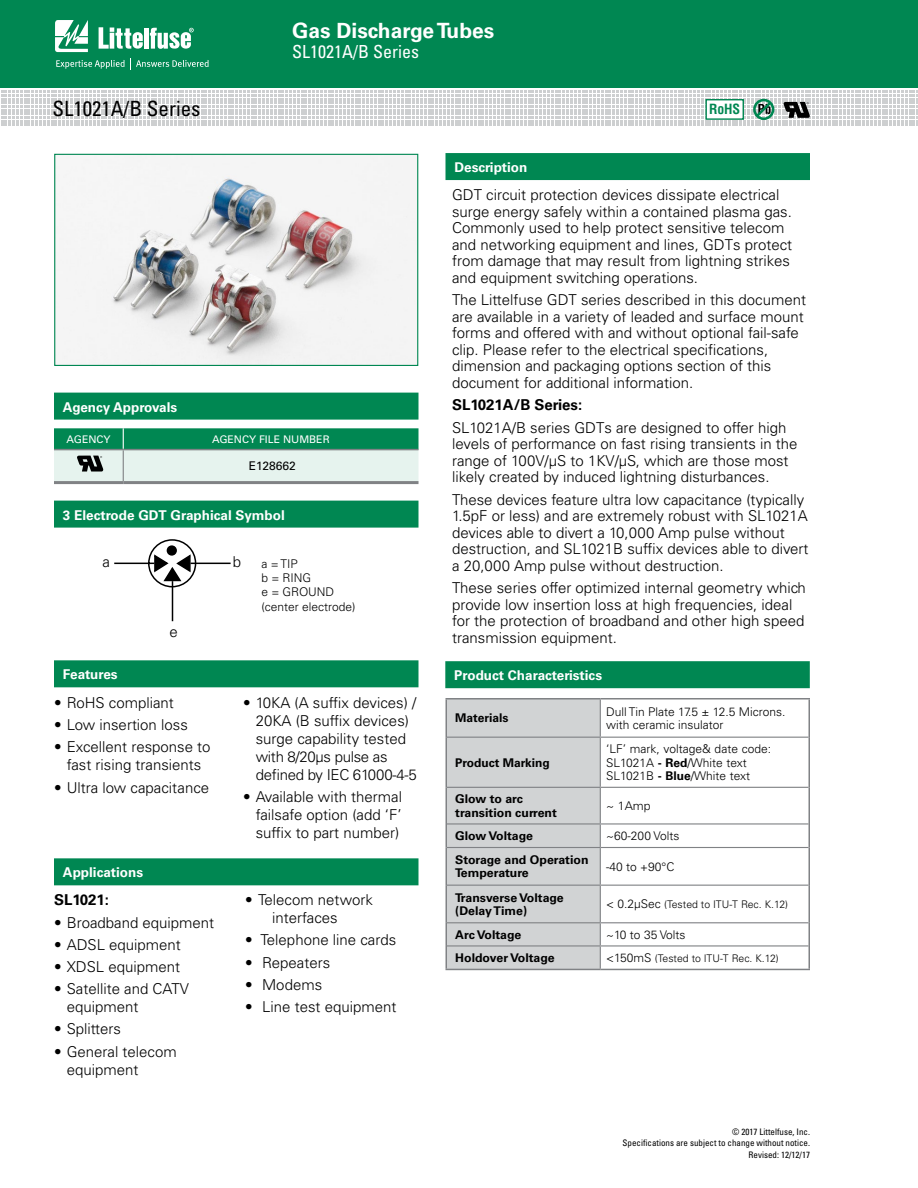
<style>
.page{position:relative;width:918px;height:1188px;background:#fff}
.page>*{position:absolute;margin:0;border:0;box-sizing:border-box;transform-origin:0 0}
.t1{font:700 21px "Univers LT Std";color:#fff}
.t2{font:condensed 21px "Univers LT Std";color:#000}
.t3{font:condensed 18px "Univers LT Std";color:#fff}
.t4{font:300 15px/16.5px "Univers LT Std";color:#000}
.t5{font:700 15px "Univers LT Std";color:#000}
.t6{font:700 condensed 13.65px "Helvetica LT Std";color:#008752}
.t7{font:700 13.5px "Univers LT Std";color:#fff}
.t8{font:300 12px/14.4px "Univers LT Std";color:#000}
.t9{font:700 12px/13.5px "Univers LT Std";color:#000}
.t10{font:12px "Univers LT Std";color:#000}
.t11{font:300 10.5px "Univers LT Std";color:#000}
.t12{font:10.5px "Univers LT Std";color:#fff}
.t13{font:condensed 9px/10.8px "Univers LT Std";color:#000;text-align:right}
.s1{font-weight:700}
.s2{font-size:12px}
</style>
<div class="page">
<div style="left:0;top:0;width:918px;height:88px;background:#008752"></div>
<svg style="left:55px;top:20px;width:33px;height:32px"></svg>
<hr style="left:144px;top:28px;width:4px;height:21px;background:#fff">
<svg style="left:150px;top:28px;width:44px;height:21px"></svg>
<svg style="left:99px;top:27px;width:44px;height:22px"></svg>
<svg style="left:56px;top:58px;width:153px;height:11px"></svg>
<img style="left:56px;top:156px;width:360px;height:208px">
<div style="left:54px;top:154px;width:364px;height:212px;border:1px solid #008752"></div>
<div style="left:446px;top:153px;width:364px;height:27px;background:#008752"></div>
<div style="left:54px;top:660px;width:364px;height:27px;background:#008752"></div>
<div style="left:54px;top:858px;width:364px;height:27px;background:#008752"></div>
<hr style="left:54px;top:481px;width:69px;height:3px;background:#808285">
<hr style="left:123px;top:481px;width:296px;height:3px;background:#808285">
<hr style="left:123px;top:449px;width:296px;height:1px;background:#808285">
<svg style="left:54px;top:428px;width:364px;height:55px;background:#86c0aa"></svg>
<div style="left:54px;top:393px;width:364px;height:27px;background:#008752"></div>
<div style="left:54px;top:501px;width:364px;height:27px;background:#008752"></div>
<hr style="left:191px;top:563px;width:40px;height:1px;background:#000">
<svg style="left:114px;top:539px;width:83px;height:49px"></svg>
<hr style="left:172px;top:581px;width:1px;height:40px;background:#000">
<div style="left:445px;top:661px;width:365px;height:27px;background:#008752"></div>
<hr style="left:446px;top:698px;width:154px;height:2px;background:#808285">
<hr style="left:600px;top:698px;width:210px;height:2px;background:#808285">
<hr style="left:808px;top:700px;width:2px;height:37px;background:#808285">
<hr style="left:808px;top:737px;width:2px;height:50px;background:#808285">
<hr style="left:808px;top:787px;width:2px;height:37px;background:#808285">
<hr style="left:808px;top:824px;width:2px;height:24px;background:#808285">
<hr style="left:808px;top:847px;width:2px;height:38px;background:#808285">
<hr style="left:808px;top:885px;width:2px;height:38px;background:#808285">
<hr style="left:808px;top:923px;width:2px;height:23px;background:#808285">
<hr style="left:808px;top:946px;width:2px;height:23px;background:#808285">
<hr style="left:446px;top:969px;width:154px;height:1px;background:#808285">
<hr style="left:600px;top:969px;width:210px;height:1px;background:#808285">
<hr style="left:600px;top:737px;width:208px;height:1px;background:#808285">
<hr style="left:600px;top:787px;width:208px;height:1px;background:#808285">
<hr style="left:600px;top:823px;width:208px;height:2px;background:#808285">
<hr style="left:600px;top:847px;width:208px;height:1px;background:#808285">
<hr style="left:600px;top:885px;width:208px;height:1px;background:#808285">
<hr style="left:600px;top:922px;width:208px;height:1px;background:#808285">
<hr style="left:600px;top:945px;width:208px;height:2px;background:#808285">
<svg style="left:446px;top:699px;width:155px;height:270px;background:#cbcdce"></svg>
<svg style="left:1px;top:91px;width:917px;height:35px"></svg>
<div style="left:706px;top:100px;width:37px;height:19px;background:#fff"></div>
<div style="left:705px;top:99px;width:39px;height:21px;border:1px solid #008752"></div>
<h1 class="t1" style="left:292px;top:18px;width:204px">Gas Discharge Tubes</h1>
<p class="t3" style="left:292px;top:40px;width:128px">SL1021A/B Series</p>
<h1 class="t2" style="left:52px;top:96px;width:150px">SL1021A/B Series</h1>
<p class="t6" style="left:709px;top:100px;width:33px">RoHS</p>
<p class="t7" style="left:63px;top:399px;width:116px">Agency Approvals</p>
<p class="t12" style="left:67px;top:433px;width:46px">AGENCY</p>
<p class="t12" style="left:212px;top:433px;width:119px">AGENCY FILE NUMBER</p>
<p class="t10" style="left:249px;top:459px;width:49px">E128662</p>
<p class="t7" style="left:63px;top:507px;width:223px">3 Electrode GDT Graphical Symbol</p>
<p class="t4" style="left:103px;top:554px;width:9px">a</p>
<p class="t4" style="left:233px;top:554px;width:10px">b</p>
<p class="t8" style="left:261px;top:556px;width:96px">a = TIP<br>b = RING<br>e = GROUND (center electrode)</p>
<p class="t4" style="left:169px;top:623px;width:10px">e</p>
<p class="t7" style="left:63px;top:667px;width:56px">Features</p>
<p class="t4" style="left:54px;top:694px;width:121px">• RoHS compliant</p>
<p class="t4" style="left:54px;top:717px;width:135px">• Low insertion loss</p>
<p class="t4" style="left:54px;top:738px;width:158px;line-height:18px;text-align:center">• Excellent response to fast rising transients</p>
<p class="t4" style="left:54px;top:779px;width:157px">• Ultra low capacitance</p>
<p class="t7" style="left:63px;top:865px;width:82px">Applications</p>
<p class="t5" style="left:54px;top:891px;width:56px">SL1021:</p>
<p class="t4" style="left:54px;top:914px;width:162px">• Broadband equipment</p>
<p class="t4" style="left:54px;top:936px;width:128px">• ADSL equipment</p>
<p class="t4" style="left:54px;top:958px;width:128px">• XDSL equipment</p>
<p class="t4" style="left:67px;top:980px;width:124px;line-height:18px;text-indent:-13px">• Satellite and CATV equipment</p>
<p class="t4" style="left:54px;top:1021px;width:68px">• Splitters</p>
<p class="t4" style="left:67px;top:1042px;width:112px;line-height:18px;text-indent:-13px">• General telecom equipment</p>
<p class="t4" style="left:256px;top:694px;width:163px;line-height:18px;text-indent:-13px">• 10KA (A suffix devices) /<br>20KA (B suffix devices) surge capability tested with 8/20μs pulse as defined by IEC 61000-4-5</p>
<p class="t4" style="left:256px;top:788px;width:148px;line-height:18px;text-align:justify;text-indent:-13px">• Available with thermal failsafe option (add ‘F’ suffix to part number)</p>
<p class="t4" style="left:245px;top:891px;width:129px;line-height:18px;text-align:center">• Telecom network interfaces</p>
<p class="t4" style="left:245px;top:932px;width:152px">• Telephone line cards</p>
<p class="t4" style="left:245px;top:954px;width:86px">• Repeaters</p>
<p class="t4" style="left:245px;top:976px;width:78px">• Modems</p>
<p class="t4" style="left:245px;top:999px;width:153px">• Line test equipment</p>
<p class="t7" style="left:454px;top:160px;width:74px">Description</p>
<p class="t4" style="left:452px;top:187px;width:342px">GDT circuit protection devices dissipate electrical surge energy safely within a contained plasma gas.<br>Commonly used to help protect sensitive telecom and networking equipment and lines, GDTs protect from damage that may result from lightning strikes and equipment switching operations.</p>
<p class="t4" style="left:452px;top:292px;width:356px">The Littelfuse GDT series described in this document are available in a variety of leaded and surface mount forms and offered with and without optional fail-safe clip. Please refer to the electrical specifications, dimension and packaging options section of this document for additional information.</p>
<p class="t5" style="left:452px;top:396px;width:132px">SL1021A/B Series:</p>
<p class="t4" style="left:452px;top:419px;width:347px">SL1021A/B series GDTs are designed to offer high levels of performance on fast rising transients in the range of 100V/μS to 1KV/μS, which are those most likely created by induced lightning disturbances.</p>
<p class="t4" style="left:452px;top:491px;width:358px">These devices feature ultra low capacitance (typically 1.5pF or less) and are extremely robust with SL1021A devices able to divert a 10,000 Amp pulse without destruction, and SL1021B suffix devices able to divert a 20,000 Amp pulse without destruction.</p>
<p class="t4" style="left:452px;top:580px;width:355px">These series offer optimized internal geometry which provide low insertion loss at high frequencies, ideal for the protection of broadband and other high speed transmission equipment.</p>
<p class="t7" style="left:454px;top:668px;width:149px">Product Characteristics</p>
<p class="t9" style="left:455px;top:711px;width:55px">Materials</p>
<p class="t8" style="left:606px;top:705px;width:181px;line-height:13.5px">Dull Tin Plate 17.5 ± 12.5 Microns. with ceramic insulator</p>
<p class="t9" style="left:455px;top:756px;width:96px">Product Marking</p>
<p class="t8" style="left:606px;top:742px;width:166px;line-height:13.5px">‘LF’ mark, voltage&amp; date code:<br>SL1021A <span class="s1">- Red</span>/White text<br>SL1021B <span class="s1">- Blue</span>/White text</p>
<p class="t9" style="left:455px;top:792px;width:103px">Glow to arc transition current</p>
<p class="t8" style="left:606px;top:799px;width:46px">~ 1Amp</p>
<p class="t9" style="left:455px;top:829px;width:79px">Glow Voltage</p>
<p class="t8" style="left:606px;top:829px;width:75px">~60-200 Volts</p>
<p class="t9" style="left:455px;top:853px;width:135px">Storage and Operation<br>Temperature</p>
<p class="t8" style="left:606px;top:859px;width:70px">-40 to +90°C</p>
<p class="t9" style="left:455px;top:891px;width:110px">Transverse Voltage (Delay Time)</p>
<p class="t11" style="left:606px;top:898px;width:183px"><span class="s2">&lt; 0.2µSec</span> (Tested to ITU-T Rec. K.12)</p>
<p class="t9" style="left:455px;top:928px;width:67px">Arc Voltage</p>
<p class="t8" style="left:606px;top:927px;width:81px">~10 to 35 Volts</p>
<p class="t9" style="left:455px;top:951px;width:101px">Holdover Voltage</p>
<p class="t11" style="left:606px;top:952px;width:174px"><span class="s2">&lt;150mS</span> (Tested to ITU-T Rec. K.12)</p>
<p class="t13" style="left:623px;top:1126px;width:189px">© 2017 Littelfuse, Inc.<br>Specifications are subject to change without notice.</p>
<p class="t13" style="left:749px;top:1149px;width:63px">Revised: 12/12/17</p>
</div>
